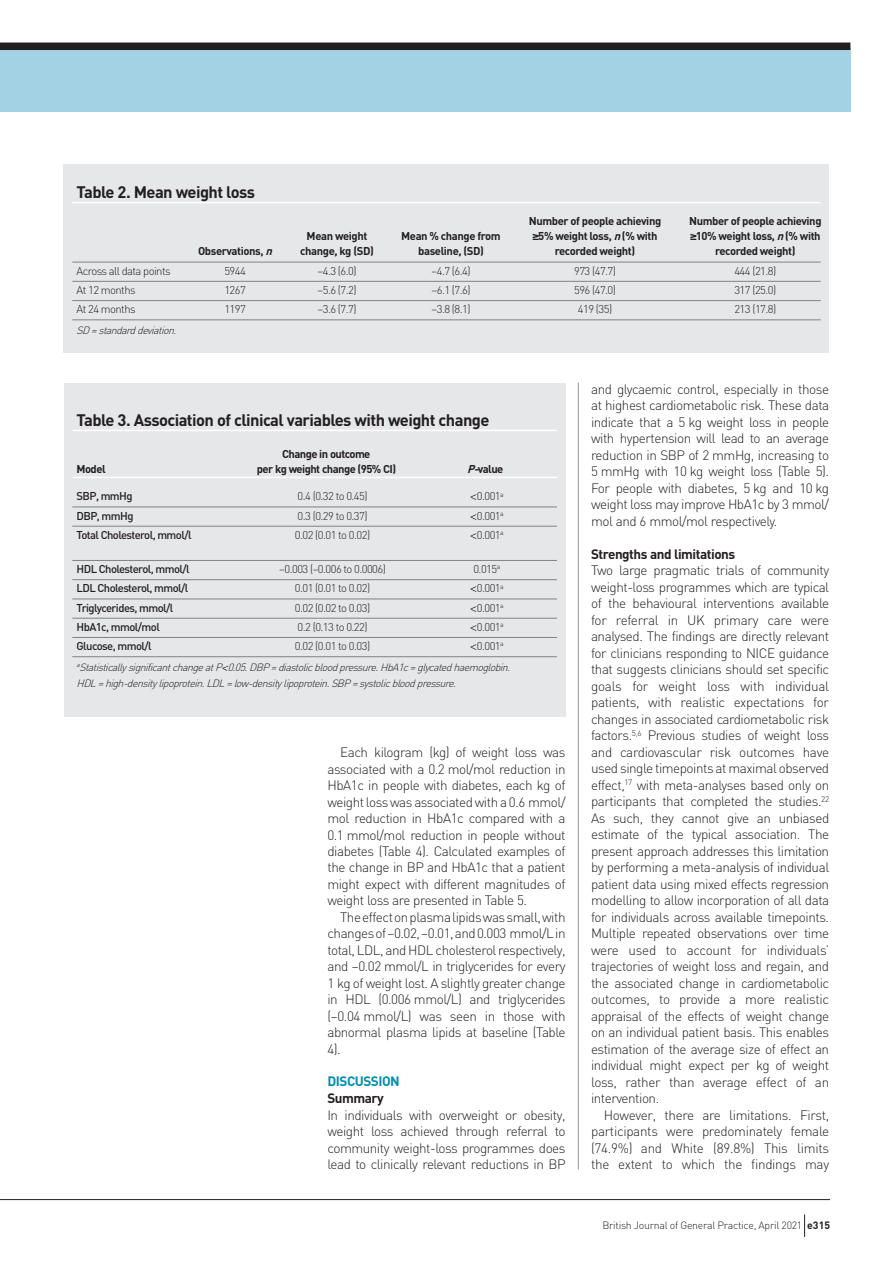
<style>
.page{position:relative;width:893px;height:1263px;background:#fff}
.page>*{position:absolute;margin:0;border:0;box-sizing:border-box;transform-origin:0 0}
.t1{font:700 16.5px "DIN";letter-spacing:-.035em;color:#231f20}
.t2{font:300 13.5px/16.5px "DIN";letter-spacing:-.035em;color:#231f20;text-align:justify}
.t3{font:700 13.5px "DIN";letter-spacing:-.035em;color:#231f20}
.t4{font:700 13.5px "DIN";letter-spacing:-.035em;color:#008fb3}
.t5{font:300 11.25px "DIN";letter-spacing:-.05em;color:#231f20}
.t6{font:700 11.25px "DIN";letter-spacing:-.035em;color:#231f20}
.t7{font:500 11.25px "DIN";letter-spacing:-.05em;color:#231f20}
.t8{font:italic 300 10.5px/16.5px "DIN";color:#231f20}
.t9{font:300 10.5px "DIN";letter-spacing:-.025em;color:#231f20}
.s1{font-family:"Helvetica"}
.s2{font-style:italic}
.s3{font-weight:700}
</style>
<div class="page">
<div style="left:0;top:48px;width:850px;height:64px;background:#a2d2e3"></div>
<div style="left:0;top:43px;width:850px;height:7px;background:#231f20"></div>
<hr style="left:578px;top:383px;width:1px;height:786px;background:#939598">
<div style="left:64px;top:165px;width:765px;height:188px;background:#e6e7e9"></div>
<hr style="left:72px;top:202px;width:749px;height:1px;background:#fff">
<hr style="left:72px;top:262px;width:749px;height:1px;background:#808285">
<hr style="left:72px;top:281px;width:749px;height:1px;background:#808285">
<hr style="left:72px;top:300px;width:749px;height:1px;background:#808285">
<hr style="left:72px;top:319px;width:749px;height:1px;background:#808285">
<div style="left:64px;top:383px;width:502px;height:333px;background:#e6e7e9"></div>
<hr style="left:72px;top:430px;width:485px;height:1px;background:#fff">
<hr style="left:72px;top:477px;width:485px;height:1px;background:#fff">
<hr style="left:72px;top:506px;width:485px;height:1px;background:#808285">
<hr style="left:72px;top:526px;width:485px;height:1px;background:#808285">
<hr style="left:72px;top:560px;width:485px;height:1px;background:#808285">
<hr style="left:72px;top:579px;width:485px;height:1px;background:#808285">
<hr style="left:72px;top:599px;width:485px;height:1px;background:#808285">
<hr style="left:72px;top:618px;width:485px;height:1px;background:#808285">
<hr style="left:72px;top:637px;width:485px;height:1px;background:#808285">
<hr style="left:72px;top:656px;width:485px;height:1px;background:#808285">
<hr style="left:0;top:1199px;width:830px;height:1px;background:#231f20">
<svg style="left:804px;top:1214px;width:1px;height:23px"></svg>
<p class="t1" style="left:77px;top:181px;width:180px">Table 2. Mean weight loss</p>
<p class="t6" style="left:529px;top:214px;width:134px">Number of people achieving</p>
<p class="t6" style="left:689px;top:214px;width:134px">Number of people achieving</p>
<p class="t6" style="left:307px;top:229px;width:62px">Mean weight</p>
<p class="t6" style="left:401px;top:229px;width:101px">Mean % change from</p>
<p class="t6" style="left:532px;top:229px;width:126px"><span class="s1">≥</span>5% weight loss, <span class="s2">n</span>(% with</p>
<p class="t6" style="left:690px;top:229px;width:132px"><span class="s1">≥</span>10% weight loss, <span class="s2">n</span>(% with</p>
<p class="t6" style="left:198px;top:244px;width:79px">Observations, <span class="s2">n</span></p>
<p class="t6" style="left:300px;top:244px;width:75px">change, kg (SD)</p>
<p class="t6" style="left:418px;top:244px;width:67px">baseline, (SD)</p>
<p class="t6" style="left:555px;top:244px;width:82px">recorded weight)</p>
<p class="t6" style="left:715px;top:244px;width:82px">recorded weight)</p>
<p class="t5" style="left:77px;top:264px;width:96px">Across all data points</p>
<p class="t5" style="left:224px;top:264px;width:23px">5944</p>
<p class="t5" style="left:318px;top:264px;width:41px">–4.3 (6.0)</p>
<p class="t5" style="left:432px;top:264px;width:41px">–4.7 (6.4)</p>
<p class="t5" style="left:574px;top:264px;width:43px">973 (47.7)</p>
<p class="t5" style="left:734px;top:264px;width:43px">444 (21.8)</p>
<p class="t5" style="left:77px;top:283px;width:61px">At 12 months</p>
<p class="t5" style="left:224px;top:283px;width:23px">1267</p>
<p class="t5" style="left:318px;top:283px;width:41px">–5.6 (7.2)</p>
<p class="t5" style="left:432px;top:283px;width:41px">–6.1 (7.6)</p>
<p class="t5" style="left:574px;top:283px;width:43px">596 (47.0)</p>
<p class="t5" style="left:734px;top:283px;width:43px">317 (25.0)</p>
<p class="t5" style="left:77px;top:302px;width:61px">At 24 months</p>
<p class="t5" style="left:224px;top:302px;width:23px">1197</p>
<p class="t5" style="left:318px;top:302px;width:41px">–3.6 (7.7)</p>
<p class="t5" style="left:432px;top:302px;width:41px">–3.8 (8.1)</p>
<p class="t5" style="left:578px;top:302px;width:36px">419 (35)</p>
<p class="t5" style="left:734px;top:302px;width:43px">213 (17.8)</p>
<p class="t8" style="left:77px;top:322px;width:105px">SD = standarddeviation.</p>
<p class="t1" style="left:77px;top:409px;width:414px">Table 3. Association of clinical variables with weight change</p>
<p class="t6" style="left:282px;top:446px;width:90px">Change in outcome</p>
<p class="t6" style="left:77px;top:461px;width:31px">Model</p>
<p class="t6" style="left:257px;top:461px;width:141px">per kg weight change (95% CI)</p>
<p class="t6" style="left:467px;top:461px;width:38px"><span class="s2">P-</span>value</p>
<p class="t7" style="left:77px;top:489px;width:58px">SBP, mmHg</p>
<p class="t5" style="left:298px;top:489px;width:72px">0.4 (0.32 to 0.45)</p>
<p class="t5" style="left:470px;top:489px;width:35px"><span class="s1">&lt;</span>0.001<sup>a</sup></p>
<p class="t7" style="left:77px;top:508px;width:58px">DBP, mmHg</p>
<p class="t5" style="left:298px;top:509px;width:72px">0.3 (0.29 to 0.37)</p>
<p class="t5" style="left:470px;top:509px;width:35px"><span class="s1">&lt;</span>0.001<sup>a</sup></p>
<p class="t7" style="left:77px;top:528px;width:117px">Total Cholesterol, mmol/l</p>
<p class="t5" style="left:295px;top:528px;width:77px">0.02 (0.01 to 0.02)</p>
<p class="t5" style="left:470px;top:528px;width:35px"><span class="s1">&lt;</span>0.001<sup>a</sup></p>
<p class="t7" style="left:77px;top:562px;width:115px">HDL Cholesterol, mmol/l</p>
<p class="t5" style="left:279px;top:562px;width:108px">–0.003 (–0.006 to 0.0006)</p>
<p class="t5" style="left:473px;top:562px;width:28px">0.015<sup>a</sup></p>
<p class="t7" style="left:77px;top:581px;width:113px">LDL Cholesterol, mmol/l</p>
<p class="t5" style="left:295px;top:581px;width:77px">0.01 (0.01 to 0.02)</p>
<p class="t5" style="left:470px;top:581px;width:35px"><span class="s1">&lt;</span>0.001<sup>a</sup></p>
<p class="t7" style="left:77px;top:600px;width:98px">Triglycerides, mmol/l</p>
<p class="t5" style="left:295px;top:601px;width:77px">0.02 (0.02 to 0.03)</p>
<p class="t5" style="left:470px;top:601px;width:35px"><span class="s1">&lt;</span>0.001<sup>a</sup></p>
<p class="t7" style="left:77px;top:620px;width:85px">HbA1c, mmol/mol</p>
<p class="t5" style="left:298px;top:620px;width:72px">0.2 (0.13 to 0.22)</p>
<p class="t5" style="left:470px;top:620px;width:35px"><span class="s1">&lt;</span>0.001<sup>a</sup></p>
<p class="t7" style="left:77px;top:639px;width:77px">Glucose, mmol/l</p>
<p class="t5" style="left:295px;top:639px;width:77px">0.02 (0.01 to 0.03)</p>
<p class="t5" style="left:470px;top:639px;width:35px"><span class="s1">&lt;</span>0.001<sup>a</sup></p>
<p class="t8" style="left:77px;top:659px;width:438px"><sup>a</sup>StatisticallysignificantchangeatP<span class="s1">&lt;</span>0.05.DBP = diastolicbloodpressure.HbA1c = glycatedhaemoglobin.<br>HDL = high-densitylipoprotein.LDL = low-densitylipoprotein.SBP = systolicbloodpressure.</p>
<p class="t2" style="left:327px;top:744px;width:240px;text-indent:13px">Each kilogram (kg) of weight loss was associated with a 0.2 mol/mol reduction in HbA1c in people with diabetes, each kg of weight loss was associated with a 0.6 mmol/ mol reduction in HbA1c compared with a 0.1 mmol/mol reduction in people without diabetes (Table 4). Calculated examples of the change in BP and HbA1c that a patient might expect with different magnitudes of weight loss are presented in Table 5.</p>
<p class="t2" style="left:327px;top:909px;width:240px;text-indent:13px">The effect on plasma lipids was small, with changes of –0.02, –0.01, and 0.003 mmol/L in total, LDL, and HDL cholesterol respectively, and –0.02 mmol/L in triglycerides for every 1 kg of weight lost. A slightly greater change in HDL (0.006 mmol/L) and triglycerides (–0.04 mmol/L) was seen in those with abnormal plasma lipids at baseline (Table 4).</p>
<p class="t4" style="left:327px;top:1072px;width:74px">DISCUSSION</p>
<p class="t3" style="left:327px;top:1090px;width:58px">Summary</p>
<p class="t2" style="left:327px;top:1107px;width:240px">In individuals with overweight or obesity, weight loss achieved through referral to community weight-loss programmes does lead to clinically relevant reductions in BP</p>
<p class="t2" style="left:591px;top:380px;width:240px">and glycaemic control, especially in those at highest cardiometabolic risk. These data indicate that a 5 kg weight loss in people with hypertension will lead to an average reduction in SBP of 2 mmHg, increasing to 5 mmHg with 10 kg weight loss (Table 5).<br>For people with diabetes, 5 kg and 10 kg weight loss may improve HbA1c by 3 mmol/ mol and 6 mmol/mol respectively.</p>
<p class="t3" style="left:591px;top:545px;width:146px">Strengths and limitations</p>
<p class="t2" style="left:591px;top:562px;width:240px">Two large pragmatic trials of community weight-loss programmes which are typical of the behavioural interventions available for referral in UK primary care were analysed. The findings are directly relevant for clinicians responding to NICE guidance that suggests clinicians should set specific goals for weight loss with individual patients, with realistic expectations for changes in associated cardiometabolic risk factors.<sup>5,6</sup> Previous studies of weight loss and cardiovascular risk outcomes have used single timepoints at maximal observed effect,<sup>17</sup> with meta-analyses based only on participants that completed the studies.<sup>22<br></sup>As such, they cannot give an unbiased estimate of the typical association. The present approach addresses this limitation by performing a meta-analysis of individual patient data using mixed effects regression modelling to allow incorporation of all data for individuals across available timepoints.<br>Multiple repeated observations over time were used to account for individuals’ trajectories of weight loss and regain, and the associated change in cardiometabolic outcomes, to provide a more realistic appraisal of the effects of weight change on an individual patient basis. This enables estimation of the average size of effect an individual might expect per kg of weight loss, rather than average effect of an intervention.</p>
<p class="t2" style="left:591px;top:1106px;width:240px;text-indent:13px">However, there are limitations. First, participants were predominately female (74.9%) and White (89.8%) This limits the extent to which the findings may</p>
<p class="t9" style="left:602px;top:1219px;width:229px">British Journal of General Practice, April 2021 <span class="s3">e315</span></p>
</div>
